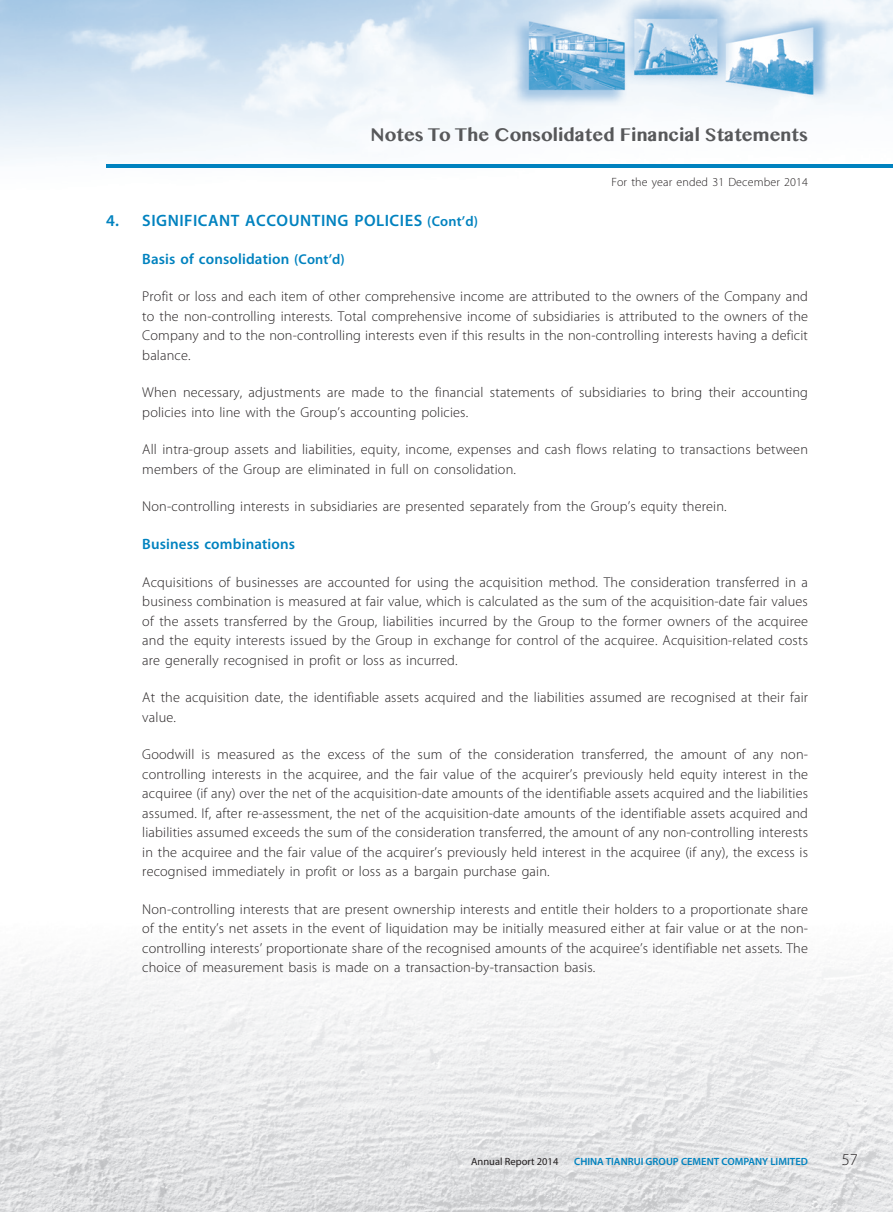
<style>
.page{position:relative;width:893px;height:1212px;background:#fff}
.page>*{position:absolute;margin:0;border:0;box-sizing:border-box;transform-origin:0 0}
.t1{font:700 18px "Myanmar MN";color:#57585a}
._03_H1{font:600 16.5px "Myriad Pro";letter-spacing:.03em;color:#0082bf}
.t2{font:300 16.5px "Myriad Pro";color:#231f20}
._04___H2{font:600 15px "Myriad Pro";letter-spacing:.01em;color:#0082bf}
._12___P2{font:300 14.25px/19.5px "Myriad Pro";letter-spacing:.01em;color:#231f20;text-align:justify}
.t3{font:300 12px "Myriad Pro";letter-spacing:.01em;color:#231f20}
.t4{font:600 10.5px "Myriad Pro";color:#0082bf}
.t5{font:10.5px "Myriad Pro";color:#231f20}
.s1{font-size:14.25px}
</style>
<div class="page">
<img style="left:0;top:956px;width:893px;height:256px">
<img style="left:0;top:0;width:893px;height:168px">
<hr style="left:106px;top:164px;width:787px;height:3px;background:#0082bf">
<p class="t1" style="left:371px;top:124px;width:439px">Notes To The Consolidated Financial Statements</p>
<p class="t3" style="left:611px;top:175px;width:198px">For the year ended 31 December 2014</p>
<p class="_03_H1" style="left:106px;top:212px;width:373px">4. SIGNIFICANT ACCOUNTING POLICIES <span class="s1">(Cont’d)</span></p>
<p class="_04___H2" style="left:142px;top:251px;width:204px">Basis of consolidation <span class="s1">(Cont’d)</span></p>
<p class="_12___P2" style="left:142px;top:287px;width:667px">Profit or loss and each item of other comprehensive income are attributed to the owners of the Company and to the non-controlling interests. Total comprehensive income of subsidiaries is attributed to the owners of the Company and to the non-controlling interests even if this results in the non-controlling interests having a deficit balance.</p>
<p class="_12___P2" style="left:142px;top:383px;width:667px">When necessary, adjustments are made to the financial statements of subsidiaries to bring their accounting policies into line with the Group’s accounting policies.</p>
<p class="_12___P2" style="left:142px;top:440px;width:667px">All intra-group assets and liabilities, equity, income, expenses and cash flows relating to transactions between members of the Group are eliminated in full on consolidation.</p>
<p class="_12___P2" style="left:142px;top:497px;width:586px">Non-controlling interests in subsidiaries are presented separately from the Group’s equity therein.</p>
<p class="_04___H2" style="left:142px;top:536px;width:154px">Business combinations</p>
<p class="_12___P2" style="left:142px;top:572px;width:667px">Acquisitions of businesses are accounted for using the acquisition method. The consideration transferred in a business combination is measured at fair value, which is calculated as the sum of the acquisition-date fair values of the assets transferred by the Group, liabilities incurred by the Group to the former owners of the acquiree and the equity interests issued by the Group in exchange for control of the acquiree. Acquisition-related costs are generally recognised in profit or loss as incurred.</p>
<p class="_12___P2" style="left:142px;top:688px;width:667px">At the acquisition date, the identifiable assets acquired and the liabilities assumed are recognised at their fair value.</p>
<p class="_12___P2" style="left:142px;top:745px;width:667px">Goodwill is measured as the excess of the sum of the consideration transferred, the amount of any non&shy;controlling interests in the acquiree, and the fair value of the acquirer’s previously held equity interest in the acquiree (if any) over the net of the acquisition-date amounts of the identifiable assets acquired and the liabilities assumed. If, after re-assessment, the net of the acquisition-date amounts of the identifiable assets acquired and liabilities assumed exceeds the sum of the consideration transferred, the amount of any non-controlling interests in the acquiree and the fair value of the acquirer’s previously held interest in the acquiree (if any), the excess is recognised immediately in profit or loss as a bargain purchase gain.</p>
<p class="_12___P2" style="left:142px;top:899px;width:667px">Non-controlling interests that are present ownership interests and entitle their holders to a proportionate share of the entity’s net assets in the event of liquidation may be initially measured either at fair value or at the non&shy;controlling interests’ proportionate share of the recognised amounts of the acquiree’s identifiable net assets. The choice of measurement basis is made on a transaction-by-transaction basis.</p>
<p class="t5" style="left:471px;top:1155px;width:89px">Annual Report 2014</p>
<p class="t4" style="left:574px;top:1156px;width:235px">CHINA TIANRUI GROUP CEMENT COMPANY LIMITED</p>
<p class="t2" style="left:842px;top:1150px;width:18px">57</p>
</div>
